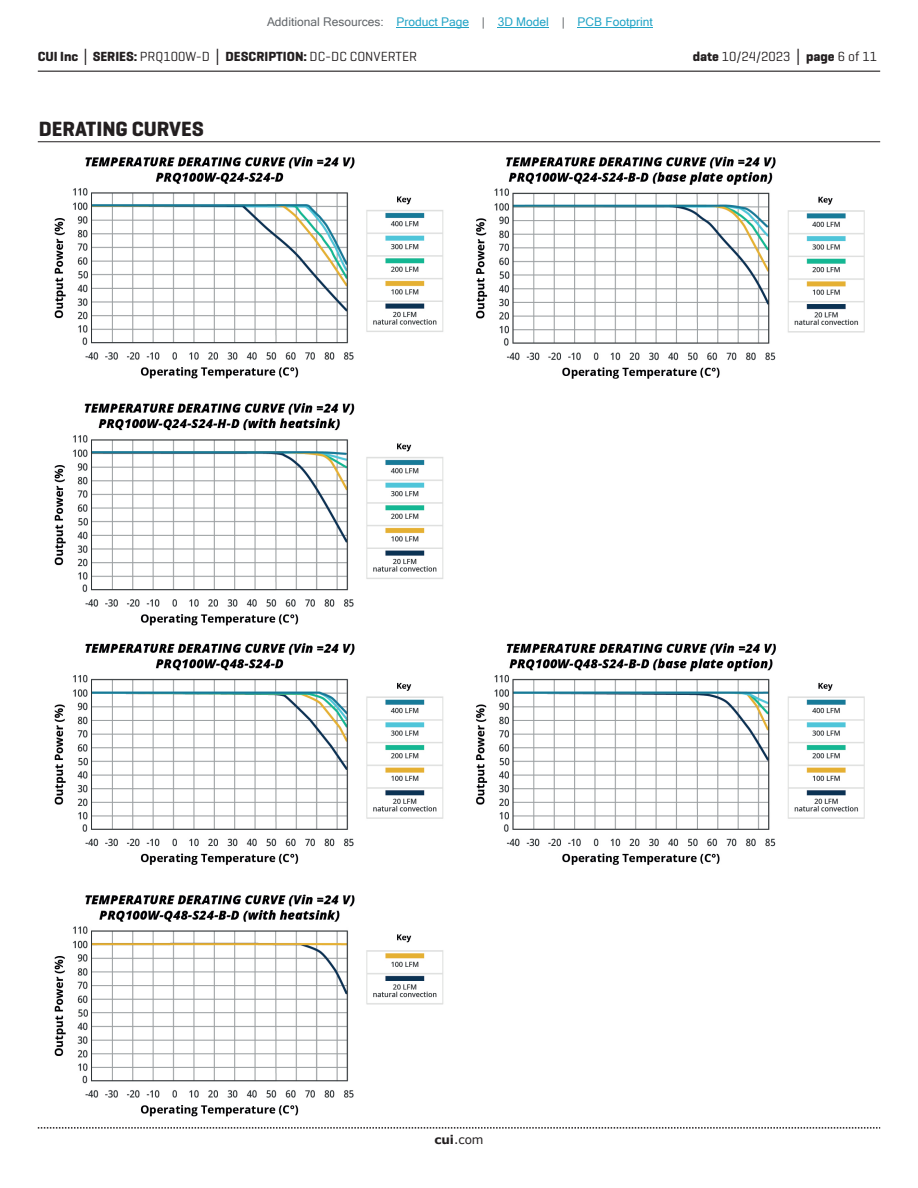
<style>
.page{position:relative;width:918px;height:1188px;background:#fff}
.page>*{position:absolute;margin:0;border:0;box-sizing:border-box;transform-origin:0 0}
.t1{font:700 21px "Geogrotesque";color:#231f20}
.t2{font:700 13.5px "Geogrotesque";color:#231f20}
.t3{font:13.5px "Geogrotesque";color:#231f20}
.t4{font:12px "Microsoft Sans Serif";color:#23a4c6}
.t5{font:12px "Verdana";color:#231f20}
.s1{color:#63676b}
.s2{font-family:"Verdana"}
.s3{font-weight:400}
.s4{font-weight:700}
.s5{font-family:"Verdana";font-weight:700}
</style>
<div class="page">
<hr style="left:38px;top:71px;width:842px;height:1px;background:#231f20">
<svg style="left:38px;top:1127px;width:842px;height:2px"></svg>
<hr style="left:38px;top:141px;width:842px;height:1px;background:#231f20">
<img style="left:54px;top:156px;width:811px;height:961px">
<hr style="left:397px;top:27px;width:72px;height:1px;background:#23a4c6">
<hr style="left:498px;top:27px;width:51px;height:1px;background:#23a4c6">
<hr style="left:578px;top:27px;width:75px;height:1px;background:#23a4c6">
<p class="t4" style="left:267px;top:15px;width:387px"><span class="s1">Additional Resources:</span> Product Page <span class="s1">|</span> 3D Model <span class="s1">|</span> PCB Footprint</p>
<p class="t2" style="left:38px;top:48px;width:381px">CUI Inc <span class="s2">│</span> SERIES: <span class="s3">PRQ100W-D</span> <span class="s2">│</span> DESCRIPTION: <span class="s3">DC-DC CONVERTER</span></p>
<p class="t3" style="left:693px;top:48px;width:186px"><span class="s4">date</span> 10/24/2023 <span class="s5">│</span> <span class="s4">page</span> 6 of 11</p>
<h1 class="t1" style="left:39px;top:116px;width:167px">DERATING CURVES</h1>
<p class="t5" style="left:434px;top:1131px;width:51px"><span class="s4">cui</span>.com</p>
</div>
